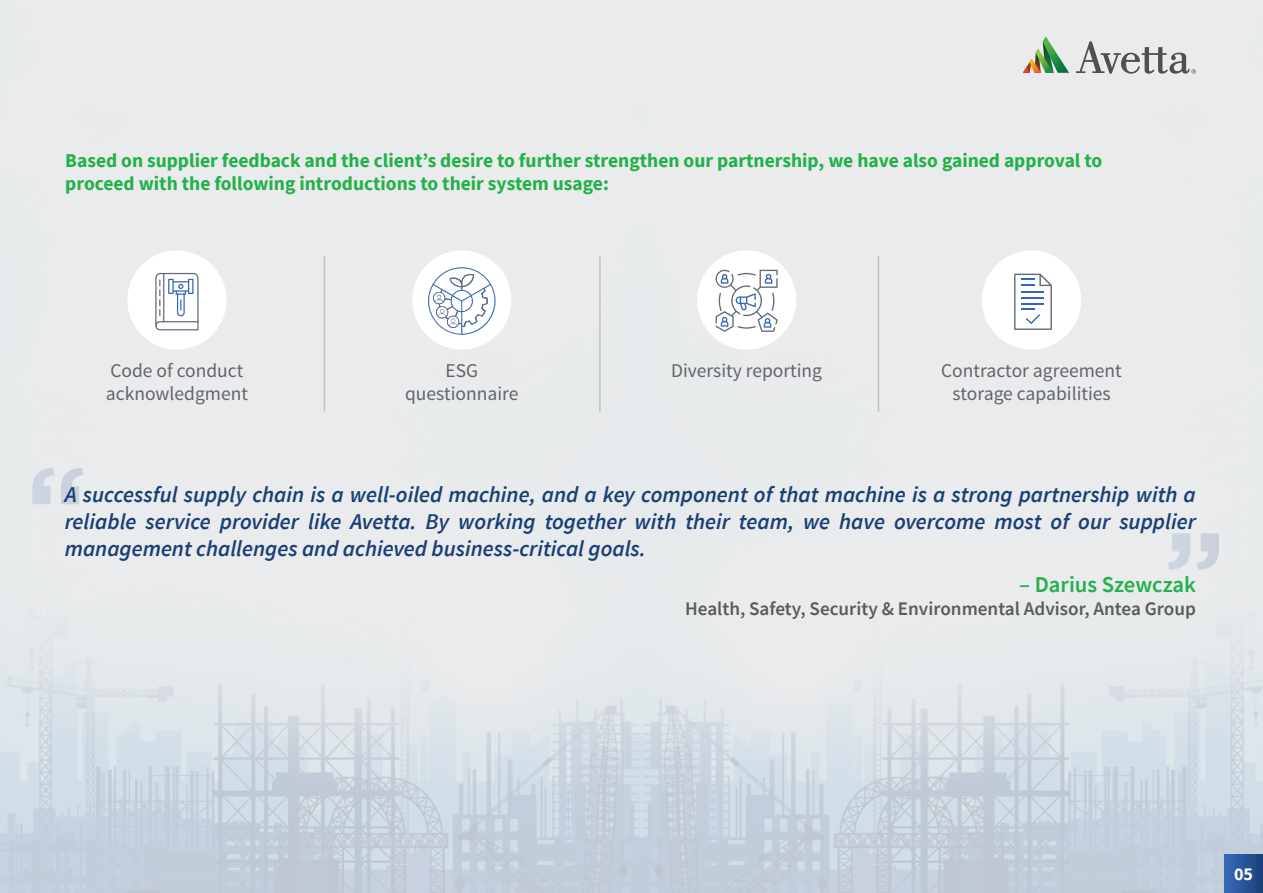
<style>
.page{position:relative;width:1263px;height:893px;background:#fff}
.page>*{position:absolute;margin:0;border:0;box-sizing:border-box;transform-origin:0 0}
.t1{font:600 22.65px "Source Sans Pro";color:#23b14b}
.t2{font:italic 600 22.5px/27px "Source Sans Pro";color:#193f75;text-align:justify}
.t3{font:700 19.5px/23.4px "Source Sans Pro";color:#23b14b}
.t4{font:19.5px/23.4px "Source Sans Pro";color:#626568;text-align:center}
.t5{font:600 19.2px "Source Sans Pro";color:#5b5b5b}
.t6{font:700 18px "Source Sans Pro";color:#fff}
</style>
<div class="page">
<img style="left:0;top:0;width:640px;height:893px">
<img style="left:640px;top:0;width:623px;height:893px">
<div style="left:1224px;top:854px;width:39px;height:39px;background:linear-gradient(to right,#396aba,#194079)"></div>
<svg style="left:1168px;top:533px;width:51px;height:37px;background:#d7dce3"></svg>
<svg style="left:32px;top:468px;width:51px;height:36px;background:#d7dce3"></svg>
<svg style="left:1023px;top:37px;width:46px;height:36px;background:#a8be9f"></svg>
<svg style="left:1076px;top:41px;width:120px;height:33px;background:#c1c2c3"></svg>
<div style="left:127px;top:250px;width:99px;height:100px;background:#fff;border-radius:50%"></div>
<div style="left:412px;top:250px;width:99px;height:100px;background:#fff;border-radius:50%"></div>
<div style="left:697px;top:250px;width:99px;height:100px;background:#fff;border-radius:50%"></div>
<div style="left:982px;top:250px;width:99px;height:100px;background:#fff;border-radius:50%"></div>
<svg style="left:155px;top:273px;width:44px;height:57px"></svg>
<svg style="left:428px;top:267px;width:67px;height:68px"></svg>
<svg style="left:715px;top:270px;width:63px;height:62px"></svg>
<svg style="left:1014px;top:274px;width:38px;height:56px"></svg>
<hr style="left:324px;top:256px;width:1px;height:156px;background:#c0c0c0">
<hr style="left:599px;top:256px;width:2px;height:156px;background:#c0c0c0">
<hr style="left:878px;top:256px;width:1px;height:156px;background:#c0c0c0">
<p class="t3" style="left:65px;top:148px;width:1038px">Based on supplier feedback and the client’s desire to further strengthen our partnership, we have also gained approval to proceed with the following introductions to their system usage:</p>
<p class="t4" style="left:106px;top:359px;width:144px;text-align:left">Code of conduct acknowledgment</p>
<p class="t4" style="left:405px;top:359px;width:115px">ESG questionnaire</p>
<p class="t4" style="left:671px;top:359px;width:152px">Diversity reporting</p>
<p class="t4" style="left:941px;top:359px;width:182px">Contractor agreement storage capabilities</p>
<p class="t2" style="left:65px;top:481px;width:1133px">A successful supply chain is a well-oiled machine, and a key component of that machine is a strong partnership with a reliable service provider like Avetta. By working together with their team, we have overcome most of our supplier management challenges and achieved business-critical goals.</p>
<p class="t1" style="left:1019px;top:570px;width:178px">– Darius Szewczak</p>
<p class="t5" style="left:685px;top:596px;width:512px">Health, Safety, Security &amp; Environmental Advisor, Antea Group</p>
<p class="t6" style="left:1234px;top:862px;width:21px">05</p>
</div>
